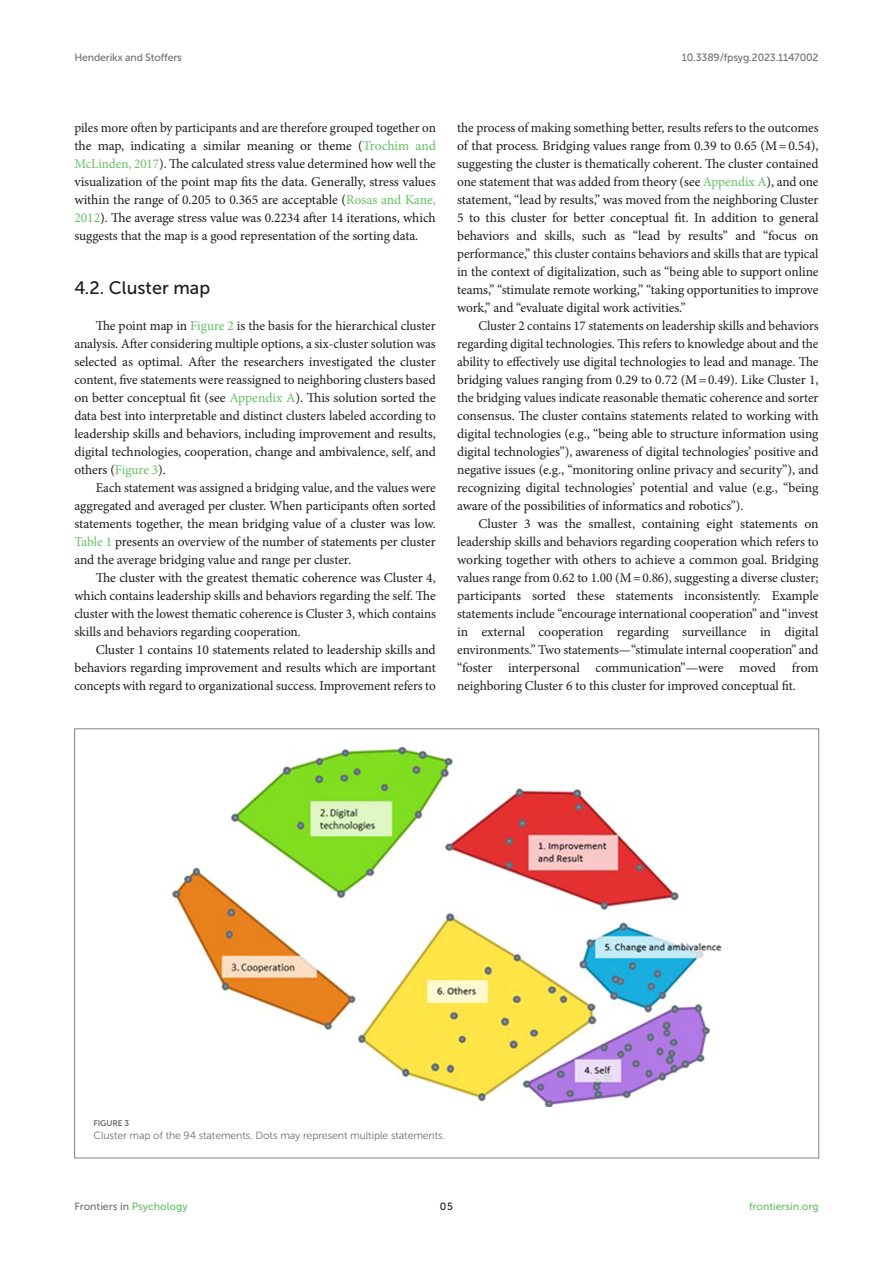
<style>
.page{position:relative;width:893px;height:1263px;background:#fff}
.page>*{position:absolute;margin:0;border:0;box-sizing:border-box;transform-origin:0 0}
.HEAD_2{font:18px "Museo Sans 500";color:#1b1c1b}
.TEXT{font:13.5px/18px "Minion Pro";letter-spacing:-.01em;color:#1b1c1b;text-align:justify}
.TEXT_FLUSH{font:13.5px/18px "Minion Pro";letter-spacing:-.01em;color:#1b1c1b;text-align:justify}
.t1{font:10.5px "Museo Sans 500";letter-spacing:-.015em;color:#706f70}
.FIG_LEG{font:10.5px "Museo Sans 300";letter-spacing:-.01em;color:#706f70}
.t2{font:10.5px "Museo Sans 500";color:#65c161}
.t3{font:10.5px "Museo Sans 500";color:#1b1c1b}
.FIG_HD{font:8.25px "Museo Sans 700";letter-spacing:-.01em;color:#706f70}
.s1{color:#65c161}
</style>
<div class="page">
<img style="left:172px;top:748px;width:549px;height:359px">
<p class="t1" style="left:74px;top:51px;width:109px">Henderikx and Stoffers</p>
<p class="t1" style="left:682px;top:51px;width:138px">10.3389/fpsyg.2023.1147002</p>
<p class="TEXT" style="left:74px;top:119px;width:363px">piles more often by participants and are therefore grouped together on the map, indicating a similar meaning or theme (<span class="s1">Trochim and McLinden, 2017</span>). The calculated stress value determined how well the visualization of the point map fits the data. Generally, stress values within the range of 0.205 to 0.365 are acceptable (<span class="s1">Rosas and Kane, 2012</span>). The average stress value was 0.2234 after 14 iterations, which suggests that the map is a good representation of the sorting data.</p>
<p class="HEAD_2" style="left:74px;top:278px;width:137px">4.2. Cluster map</p>
<p class="TEXT_FLUSH" style="left:74px;top:317px;width:363px;text-indent:21px">The point map in <span class="s1">Figure 2</span> is the basis for the hierarchical cluster analysis. After considering multiple options, a six-cluster solution was selected as optimal. After the researchers investigated the cluster content, five statements were reassigned to neighboring clusters based on better conceptual fit (see <span class="s1">Appendix A</span>). This solution sorted the data best into interpretable and distinct clusters labeled according to leadership skills and behaviors, including improvement and results, digital technologies, cooperation, change and ambivalence, self, and others (<span class="s1">Figure 3</span>).</p>
<p class="TEXT" style="left:74px;top:479px;width:363px;text-indent:21px">Each statement was assigned a bridging value, and the values were aggregated and averaged per cluster. When participants often sorted statements together, the mean bridging value of a cluster was low.<br><span class="s1">Table 1</span> presents an overview of the number of statements per cluster and the average bridging value and range per cluster.</p>
<p class="TEXT" style="left:74px;top:569px;width:363px;text-indent:21px">The cluster with the greatest thematic coherence was Cluster 4, which contains leadership skills and behaviors regarding the self. The cluster with the lowest thematic coherence is Cluster 3, which contains skills and behaviors regarding cooperation.</p>
<p class="TEXT" style="left:74px;top:641px;width:363px;text-indent:21px">Cluster 1 contains 10 statements related to leadership skills and behaviors regarding improvement and results which are important concepts with regard to organizational success. Improvement refers to</p>
<p class="TEXT" style="left:457px;top:119px;width:363px">the process of making something better, results refers to the outcomes of that process. Bridging values range from 0.39 to 0.65 (M=0.54), suggesting the cluster is thematically coherent. The cluster contained one statement that was added from theory (see <span class="s1">Appendix A</span>), and one statement, “lead by results,” was moved from the neighboring Cluster 5 to this cluster for better conceptual fit. In addition to general behaviors and skills, such as “lead by results” and “focus on performance,” this cluster contains behaviors and skills that are typical in the context of digitalization, such as “being able to support online teams,” “stimulate remote working,” “taking opportunities to improve work,” and “evaluate digital work activities.”</p>
<p class="TEXT" style="left:457px;top:317px;width:363px;text-indent:21px">Cluster 2 contains 17 statements on leadership skills and behaviors regarding digital technologies. This refers to knowledge about and the ability to effectively use digital technologies to lead and manage. The bridging values ranging from 0.29 to 0.72 (M=0.49). Like Cluster 1, the bridging values indicate reasonable thematic coherence and sorter consensus. The cluster contains statements related to working with digital technologies (e.g., “being able to structure information using digital technologies”), awareness of digital technologies’ positive and negative issues (e.g., “monitoring online privacy and security”), and recognizing digital technologies’ potential and value (e.g., “being aware of the possibilities of informatics and robotics”).</p>
<p class="TEXT" style="left:457px;top:515px;width:363px;text-indent:21px">Cluster 3 was the smallest, containing eight statements on leadership skills and behaviors regarding cooperation which refers to working together with others to achieve a common goal. Bridging values range from 0.62 to 1.00 (M=0.86), suggesting a diverse cluster; participants sorted these statements inconsistently. Example statements include “encourage international cooperation” and “invest in external cooperation regarding surveillance in digital environments.” Two statements—“stimulate internal cooperation” and “foster interpersonal communication”—were moved from neighboring Cluster 6 to this cluster for improved conceptual fit.</p>
<p class="FIG_HD" style="left:94px;top:1118px;width:37px">FIGURE 3</p>
<p class="FIG_LEG" style="left:94px;top:1130px;width:353px">Cluster map of the 94 statements. Dots may represent multiple statements.</p>
<p class="t1" style="left:74px;top:1200px;width:115px">Frontiers in <span class="s1">Psychology</span></p>
<p class="t3" style="left:440px;top:1200px;width:14px">05</p>
<p class="t2" style="left:749px;top:1200px;width:71px">frontiersin.org</p>
</div>
